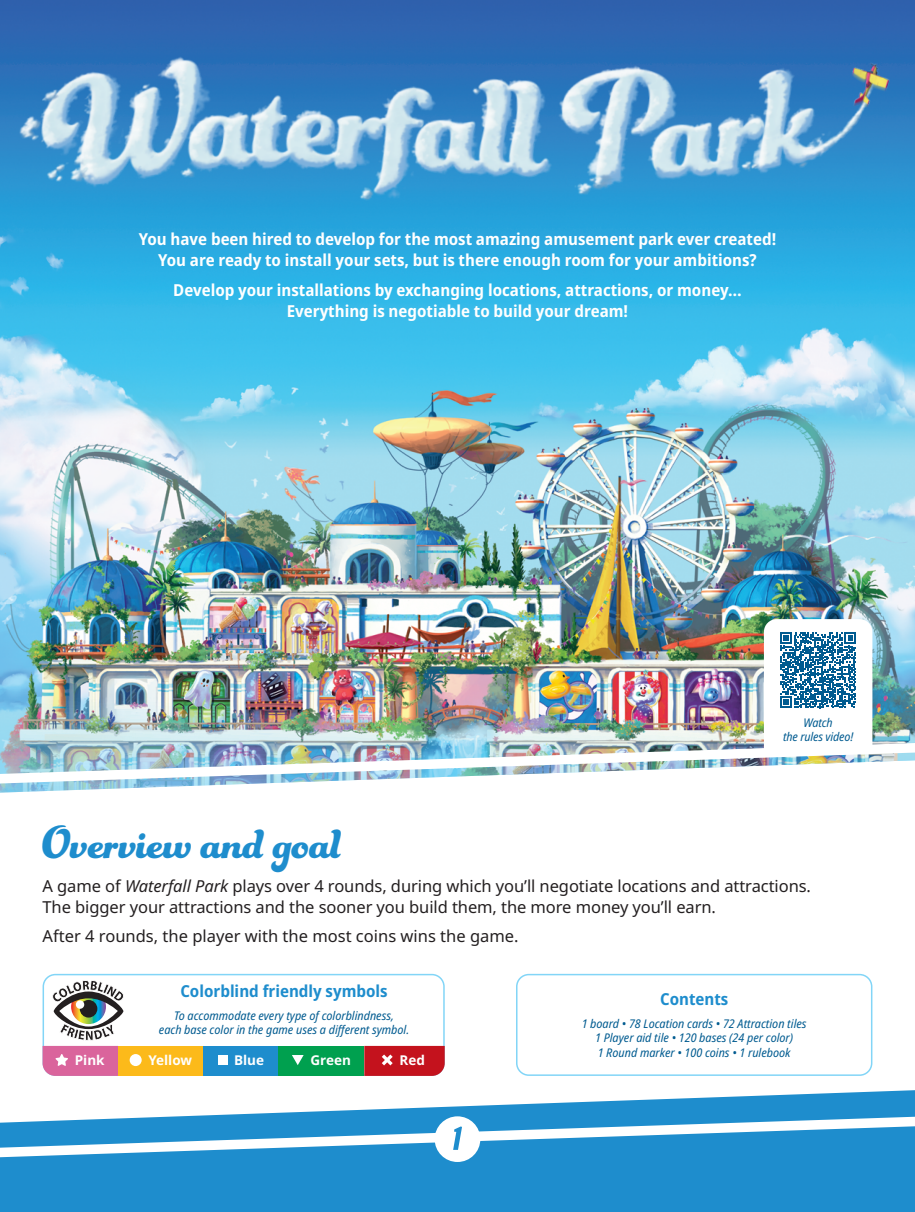
<style>
.page{position:relative;width:915px;height:1212px;background:#fff}
.page>*{position:absolute;margin:0;border:0;box-sizing:border-box;transform-origin:0 0}
.t1{font:49.5px "Funkydori";color:#1e8dcd}
.t2{font:700 semi-condensed 16.5px/21px "Noto Sans";color:#fff;text-align:center}
.t3{font:16.5px/21px "Noto Sans";letter-spacing:-.005em;color:#231f20}
.t4{font:700 semi-condensed 16.5px "Noto Sans";color:#1e8dcd}
.t5{font:700 13.5px "Noto Sans";color:#fff}
.t6{font:italic semi-condensed 12px/14.4px "Noto Sans";color:#005b90;text-align:center}
.s1{font-style:italic}
</style>
<div class="page">
<img style="left:0;top:0;width:914px;height:793px">
<svg style="left:0;top:1090px;width:914px;height:122px;fill:#1e8dcd"></svg>
<div style="left:434px;top:1116px;width:46px;height:46px;background:#fff;border-radius:50%"></div>
<svg style="left:0;top:1116px;width:914px;height:41px"></svg>
<div style="left:43px;top:974px;width:401px;height:102px;border:2px solid #82d5f7;border-radius:12px"></div>
<div style="left:516px;top:974px;width:356px;height:102px;border:2px solid #82d5f7;border-radius:12px"></div>
<div style="left:118px;top:1046px;width:85px;height:30px;background:#fcba1a"></div>
<div style="left:130px;top:1054px;width:12px;height:12px;background:#fff;border-radius:50%"></div>
<div style="left:203px;top:1046px;width:75px;height:30px;background:#1e8dcd"></div>
<div style="left:218px;top:1055px;width:9px;height:10px;background:#fff"></div>
<div style="left:278px;top:1046px;width:86px;height:30px;background:#00a04f"></div>
<svg style="left:292px;top:1055px;width:11px;height:10px"></svg>
<svg style="left:43px;top:980px;width:80px;height:96px"></svg>
<svg style="left:364px;top:1046px;width:80px;height:30px;background:#c61c27"></svg>
<img style="left:0;top:50px;width:914px;height:160px">
<img style="left:0;top:619px;width:914px;height:165px">
<p class="t2" style="left:139px;top:229px;width:638px">You have been hired to develop for the most amazing amusement park ever created!<br>You are ready to install your sets, but is there enough room for your ambitions?</p>
<p class="t2" style="left:173px;top:279px;width:569px">Develop your installations by exchanging locations, attractions, or money…<br>Everything is negotiable to build your dream!</p>
<p class="t6" style="left:782px;top:715px;width:72px">Watch<br>the rules video!</p>
<h1 class="t1" style="left:43px;top:812px;width:301px">Overview and goal</h1>
<p class="t3" style="left:43px;top:875px;width:769px">A game of <span class="s1">Waterfall Park</span> plays over 4 rounds, during which you’ll negotiate locations and attractions.<br>The bigger your attractions and the sooner you build them, the more money you’ll earn.</p>
<p class="t3" style="left:43px;top:926px;width:477px">After 4 rounds, the player with the most coins wins the game.</p>
<p class="t4" style="left:180px;top:979px;width:209px">Colorblind friendly symbols</p>
<p class="t6" style="left:159px;top:1009px;width:252px">To accommodate every type of colorblindness,<br>each base color in the game uses a different symbol.</p>
<p class="t5" style="left:75px;top:1051px;width:31px">Pink</p>
<p class="t5" style="left:148px;top:1051px;width:45px">Yellow</p>
<p class="t5" style="left:234px;top:1051px;width:32px">Blue</p>
<p class="t5" style="left:310px;top:1051px;width:42px">Green</p>
<p class="t5" style="left:399px;top:1051px;width:27px">Red</p>
<p class="t4" style="left:659px;top:987px;width:70px">Contents</p>
<p class="t6" style="left:581px;top:1016px;width:226px">1 board • 78 Location cards • 72 Attraction tiles<br>1 Player aid tile • 120 bases (24 per color)<br>1 Round marker • 100 coins • 1 rulebook</p>
</div>
